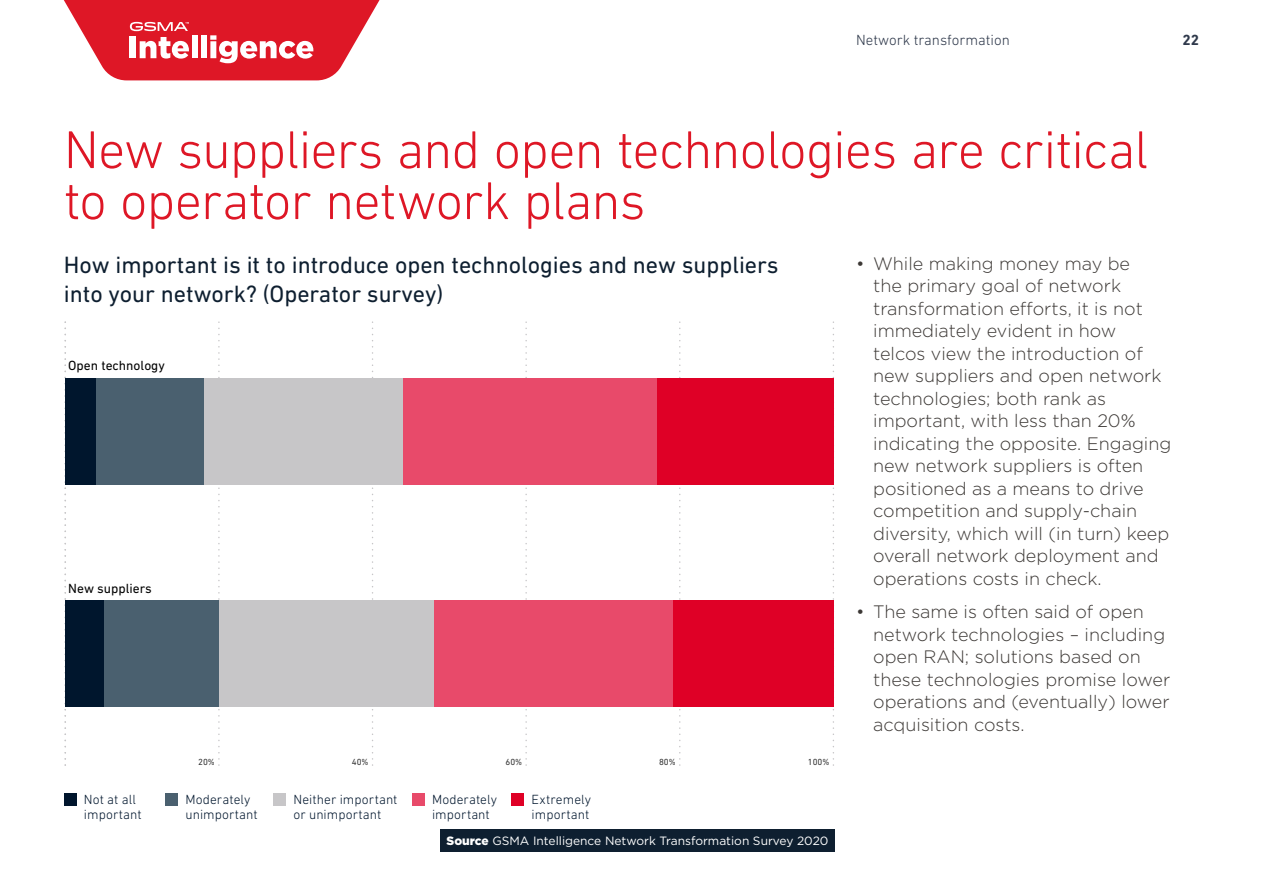
<style>
.page{position:relative;width:1263px;height:893px;background:#fff}
.page>*{position:absolute;margin:0;border:0;box-sizing:border-box;transform-origin:0 0}
.Slide_title{font:300 54px/51px "DIN Next LT Pro";letter-spacing:-.02em;color:#de1726}
.Fig_title{font:24px/28.8px "DIN Next LT Pro";color:#0e1f30}
.t1{font:300 18px/22.5px "Gotham";color:#3c3835}
.t2{font:300 15px "DIN Next LT Pro";color:#2f394b}
.t3{font:700 15px "DIN Next LT Pro";color:#2f394b}
.t4{font:300 13.5px/15px "DIN Next LT Pro";letter-spacing:.005em;color:#00162d}
.t5{font:13.5px "DIN Next LT Pro";color:#000}
.t6{font:12px "Gotham";color:#fff}
.t7{font:9px "DIN Next LT Pro";color:#343434}
.s1{font-weight:900}
</style>
<div class="page">
<svg style="left:64px;top:0;width:315px;height:80px"></svg>
<div style="left:440px;top:829px;width:395px;height:23px;background:#0e1f30"></div>
<div style="left:64px;top:793px;width:12px;height:13px;background:#00162d"></div>
<div style="left:165px;top:793px;width:13px;height:13px;background:#4a606f"></div>
<div style="left:273px;top:793px;width:13px;height:13px;background:#c7c6c8"></div>
<div style="left:412px;top:793px;width:13px;height:13px;background:#e84a6a"></div>
<div style="left:511px;top:793px;width:13px;height:13px;background:#df0026"></div>
<svg style="left:218px;top:321px;width:2px;height:444px"></svg>
<svg style="left:372px;top:321px;width:1px;height:444px"></svg>
<svg style="left:525px;top:321px;width:2px;height:444px"></svg>
<svg style="left:679px;top:321px;width:1px;height:444px"></svg>
<svg style="left:833px;top:321px;width:1px;height:444px"></svg>
<svg style="left:65px;top:321px;width:1px;height:444px"></svg>
<div style="left:657px;top:378px;width:176px;height:107px;background:#df0026"></div>
<div style="left:672px;top:601px;width:161px;height:106px;background:#df0026"></div>
<div style="left:403px;top:378px;width:254px;height:107px;background:#e84a6a"></div>
<div style="left:434px;top:601px;width:238px;height:106px;background:#e84a6a"></div>
<div style="left:204px;top:378px;width:199px;height:107px;background:#c7c6c8"></div>
<div style="left:219px;top:601px;width:215px;height:106px;background:#c7c6c8"></div>
<div style="left:96px;top:378px;width:108px;height:107px;background:#4a606f"></div>
<div style="left:104px;top:601px;width:115px;height:106px;background:#4a606f"></div>
<div style="left:65px;top:378px;width:31px;height:107px;background:#00162d"></div>
<div style="left:65px;top:601px;width:39px;height:106px;background:#00162d"></div>
<p class="t2" style="left:856px;top:31px;width:155px">Network transformation</p>
<p class="t3" style="left:1182px;top:31px;width:18px">22</p>
<p class="Slide_title" style="left:64px;top:124px;width:1086px">New suppliers and open technologies are critical to operator network plans</p>
<p class="t1" style="left:873px;top:251px;width:300px;text-indent:-17px">• While making money may be<br>the primary goal of network transformation efforts, it is not immediately evident in how telcos view the introduction of new suppliers and open network technologies; both rank as important, with less than 20% indicating the opposite. Engaging new network suppliers is often positioned as a means to drive competition and supply-chain diversity, which will (in turn) keep overall network deployment and operations costs in check.</p>
<p class="t1" style="left:873px;top:600px;width:298px;text-indent:-17px">• The same is often said of open network technologies – including open RAN; solutions based on these technologies promise lower operations and (eventually) lower acquisition costs.</p>
<p class="Fig_title" style="left:64px;top:250px;width:716px">How important is it to introduce open technologies and new suppliers into your network? (Operator survey)</p>
<p class="t5" style="left:68px;top:358px;width:98px">Open technology</p>
<p class="t5" style="left:68px;top:580px;width:85px">New suppliers</p>
<p class="t7" style="left:198px;top:756px;width:18px">20%</p>
<p class="t7" style="left:352px;top:756px;width:18px">40%</p>
<p class="t7" style="left:505px;top:756px;width:18px">60%</p>
<p class="t7" style="left:659px;top:756px;width:18px">80%</p>
<p class="t7" style="left:808px;top:756px;width:23px">100%</p>
<p class="t4" style="left:84px;top:792px;width:59px">Not at all important</p>
<p class="t4" style="left:185px;top:792px;width:74px">Moderately unimportant</p>
<p class="t4" style="left:293px;top:792px;width:105px">Neither important or unimportant</p>
<p class="t4" style="left:432px;top:792px;width:66px">Moderately important</p>
<p class="t4" style="left:532px;top:792px;width:61px">Extremely important</p>
<p class="t6" style="left:447px;top:833px;width:383px"><span class="s1">Source</span> GSMA Intelligence Network Transformation Survey 2020</p>
</div>
